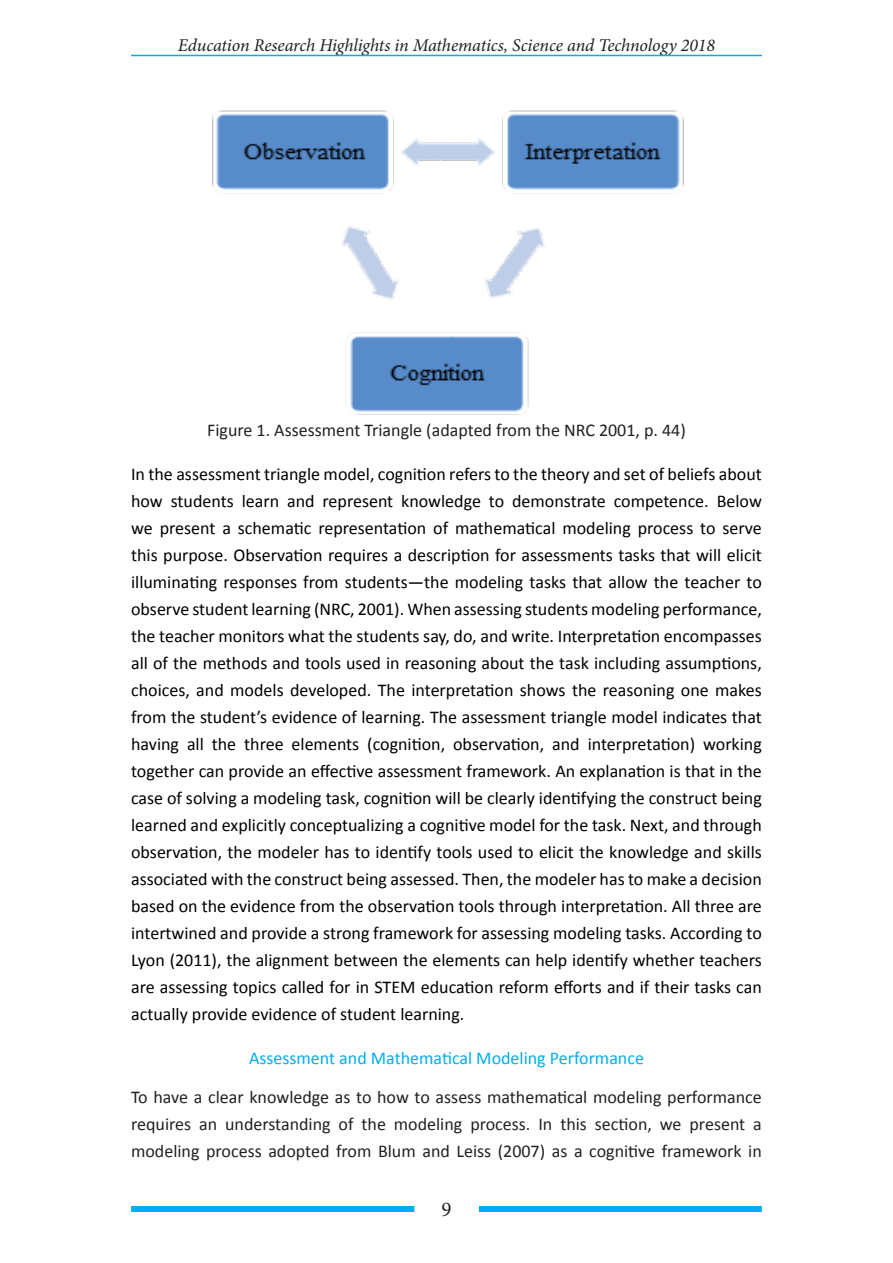
<style>
.page{position:relative;width:893px;height:1263px;background:#fff}
.page>*{position:absolute;margin:0;border:0;box-sizing:border-box;transform-origin:0 0}
.t1{font:21px "Minion Pro";color:#231f20}
.t2{font:18px/27px "Calibri";color:#000;text-align:justify}
.t3{font:18px/27px "Calibri";color:#231f20;text-align:justify}
.t4{font:italic 18px "Minion Pro";letter-spacing:-.005em;color:#231f20}
.t5{font:18px "Calibri";color:#00aeef}
</style>
<div class="page">
<hr style="left:131px;top:55px;width:631px;height:1px;background:#00aeef">
<div style="left:131px;top:1206px;width:283px;height:6px;background:#00aeef"></div>
<div style="left:479px;top:1206px;width:283px;height:6px;background:#00aeef"></div>
<img style="left:212px;top:110px;width:472px;height:305px">
<p class="t4" style="left:178px;top:33px;width:539px">Education Research Highlights in Mathematics, Science and Technology 2018</p>
<p class="t3" style="left:207px;top:417px;width:480px">Figure 1. Assessment Triangle (adapted from the NRC 2001, p. 44)</p>
<p class="t2" style="left:131px;top:461px;width:632px">In the assessment triangle model, cognition refers to the theory and set of beliefs about how students learn and represent knowledge to demonstrate competence. Below we present a schematic representation of mathematical modeling process to serve this purpose. Observation requires a description for assessments tasks that will elicit illuminating responses from students—the modeling tasks that allow the teacher to observe student learning (NRC, 2001). When assessing students modeling performance, the teacher monitors what the students say, do, and write. Interpretation encompasses all of the methods and tools used in reasoning about the task including assumptions, choices, and models developed. The interpretation shows the reasoning one makes from the student’s evidence of learning. The assessment triangle model indicates that having all the three elements (cognition, observation, and interpretation) working together can provide an effective assessment framework. An explanation is that in the case of solving a modeling task, cognition will be clearly identifying the construct being learned and explicitly conceptualizing a cognitive model for the task. Next, and through observation, the modeler has to identify tools used to elicit the knowledge and skills associated with the construct being assessed. Then, the modeler has to make a decision based on the evidence from the observation tools through interpretation. All three are intertwined and provide a strong framework for assessing modeling tasks. According to Lyon (2011), the alignment between the elements can help identify whether teachers are assessing topics called for in STEM education reform efforts and if their tasks can actually provide evidence of student learning.</p>
<p class="t5" style="left:249px;top:1047px;width:396px">Assessment and Mathematical Modeling Performance</p>
<p class="t3" style="left:131px;top:1084px;width:632px">To have a clear knowledge as to how to assess mathematical modeling performance requires an understanding of the modeling process. In this section, we present a modeling process adopted from Blum and Leiss (2007) as a cognitive framework in</p>
<p class="t1" style="left:442px;top:1195px;width:12px">9</p>
</div>
